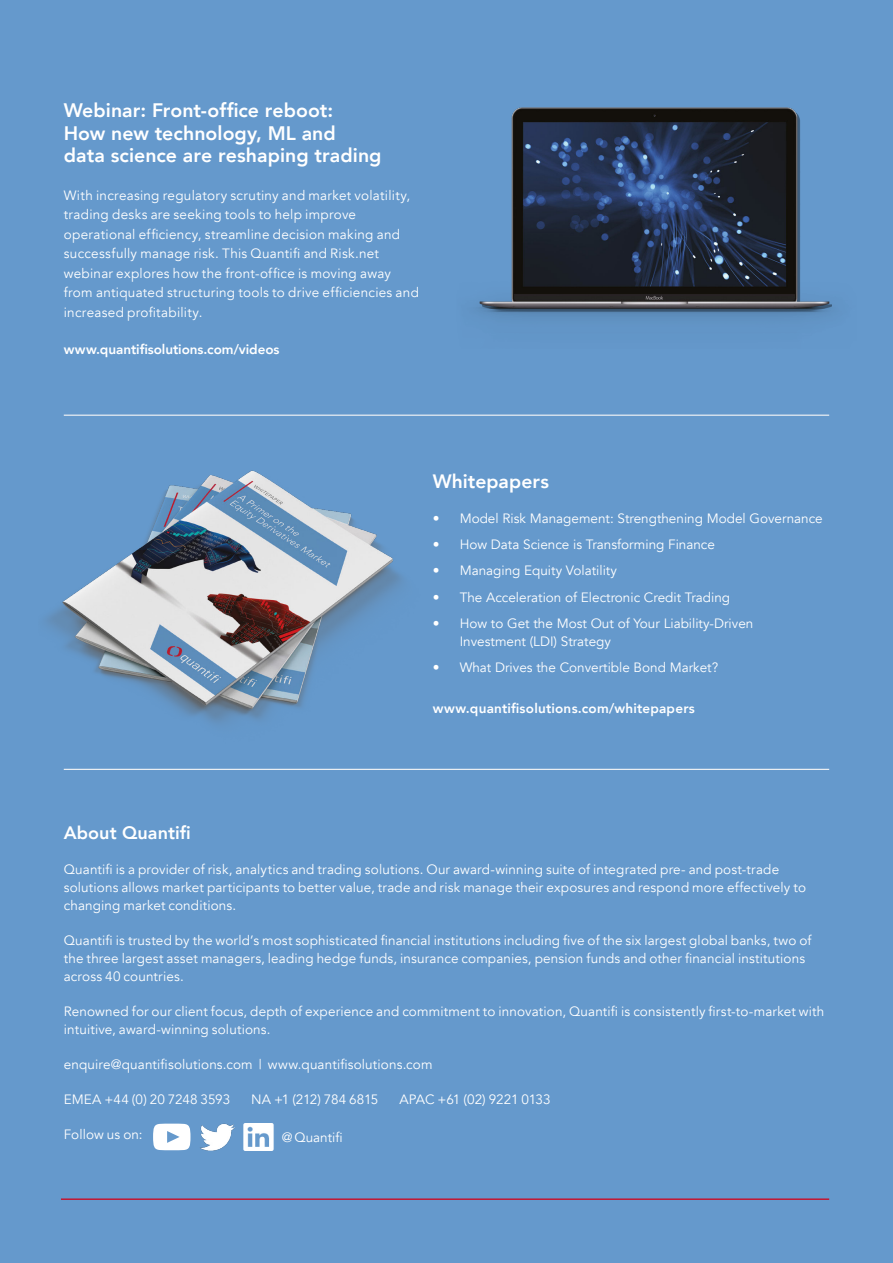
<style>
.page{position:relative;width:893px;height:1263px;background:#6599cc}
.page>*{position:absolute;margin:0;border:0;box-sizing:border-box;transform-origin:0 0}
.t1{font:800 19.5px/22.5px "Avenir";letter-spacing:.005em;color:#fff}
.t2{font:800 19.35px "Avenir";letter-spacing:.005em;color:#fff}
.t3{font:800 18px "Avenir";letter-spacing:.005em;color:#fff}
.t4{font:13.5px/19.5px "Avenir";letter-spacing:.01em;color:#fff}
.t5{font:800 13.5px "Avenir";letter-spacing:.015em;color:#fff}
.t6{font:800 13.5px "Avenir";letter-spacing:-.005em;color:#fff}
.t7{font:13.5px "Avenir";letter-spacing:-.015em;color:#fff}
.t8{font:13.5px "Avenir";letter-spacing:-.025em;color:#fff}
</style>
<div class="page">
<hr style="left:61px;top:1198px;width:768px;height:2px;background:#c31632">
<hr style="left:64px;top:769px;width:765px;height:1px;background:#f6f6f6">
<hr style="left:64px;top:415px;width:765px;height:1px;background:#f6f6f6">
<img style="left:475px;top:107px;width:359px;height:214px">
<img style="left:46px;top:470px;width:356px;height:254px">
<img style="left:200px;top:1123px;width:35px;height:28px">
<img style="left:243px;top:1123px;width:31px;height:28px">
<svg style="left:153px;top:1123px;width:37px;height:27px"></svg>
<h1 class="t1" style="left:64px;top:99px;width:319px">Webinar: Front-office reboot:<br>How new technology, ML and data science are reshaping trading</h1>
<p class="t4" style="left:64px;top:185px;width:357px">With increasing regulatory scrutiny and market volatility, trading desks are seeking tools to help improve operational efficiency, streamline decision making and successfully manage risk. This Quantifi and Risk.net webinar explores how the front-office is moving away from antiquated structuring tools to drive efficiencies and increased profitability.</p>
<p class="t6" style="left:64px;top:338px;width:217px">www.quantifisolutions.com/videos</p>
<h2 class="t2" style="left:433px;top:473px;width:118px">Whitepapers</h2>
<p class="t4" style="left:433px;top:510px;width:392px">• Model Risk Management: Strengthening Model Governance</p>
<p class="t4" style="left:433px;top:536px;width:284px">• How Data Science is Transforming Finance</p>
<p class="t4" style="left:433px;top:563px;width:186px">• Managing Equity Volatility</p>
<p class="t4" style="left:433px;top:589px;width:299px">• The Acceleration of Electronic Credit Trading</p>
<p class="t4" style="left:460px;top:616px;width:295px;line-height:17.9px;text-indent:-27px">• How to Get the Most Out of Your Liability-Driven<br>Investment (LDI) Strategy</p>
<p class="t4" style="left:433px;top:659px;width:287px">• What Drives the Convertible Bond Market?</p>
<p class="t5" style="left:433px;top:697px;width:264px">www.quantifisolutions.com/whitepapers</p>
<h3 class="t3" style="left:64px;top:819px;width:128px">About Quantifi</h3>
<p class="t4" style="left:64px;top:861px;width:744px;line-height:18px">Quantifi is a provider of risk, analytics and trading solutions. Our award-winning suite of integrated pre- and post-trade solutions allows market participants to better value, trade and risk manage their exposures and respond more effectively to changing market conditions.</p>
<p class="t4" style="left:64px;top:932px;width:749px;line-height:18px">Quantifi is trusted by the world’s most sophisticated financial institutions including five of the six largest global banks, two of the three largest asset managers, leading hedge funds, insurance companies, pension funds and other financial institutions across 40 countries.</p>
<p class="t4" style="left:64px;top:1003px;width:762px;line-height:18px">Renowned for our client focus, depth of experience and commitment to innovation, Quantifi is consistently first-to-market with intuitive, award-winning solutions.</p>
<p class="t4" style="left:64px;top:1055px;width:370px">enquire@quantifisolutions.com | www.quantifisolutions.com</p>
<p class="t4" style="left:64px;top:1090px;width:168px">EMEA +44 (0) 20 7248 3593</p>
<p class="t8" style="left:251px;top:1091px;width:129px">NA +1 (212) 784 6815</p>
<p class="t7" style="left:399px;top:1091px;width:153px">APAC +61 (02) 9221 0133</p>
<p class="t4" style="left:64px;top:1125px;width:80px">Follow us on:</p>
<p class="t4" style="left:282px;top:1128px;width:62px">@ Quantifi</p>
</div>
